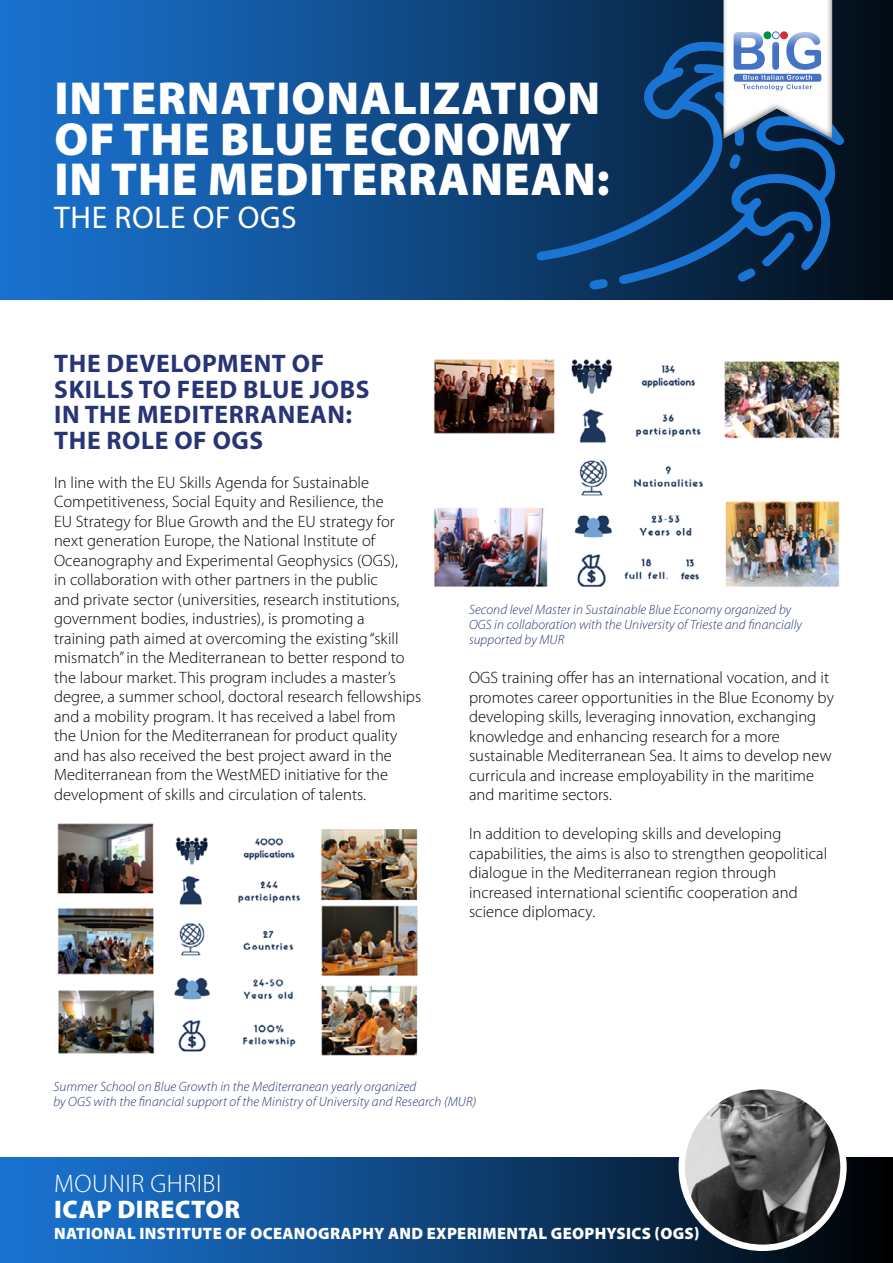
<style>
.page{position:relative;width:893px;height:1263px;background:#fff}
.page>*{position:absolute;margin:0;border:0;box-sizing:border-box;transform-origin:0 0}
.t1{font:900 46.5px/40.5px "Myriad Pro";letter-spacing:.02em;color:#fff}
.t2{font:31.5px "Myriad Pro";letter-spacing:.02em;color:#fff}
.t3{font:700 25.5px/25.5px "Myriad Pro";letter-spacing:.025em;color:#273475}
.t4{font:300 25.5px "Myriad Pro";letter-spacing:.02em;color:#fff}
.t5{font:900 25.5px "Myriad Pro";letter-spacing:.02em;color:#fff}
.t6{font:300 16.5px/19.5px "Myriad Pro";letter-spacing:.005em;color:#000}
.t7{font:900 16.5px "Myriad Pro";letter-spacing:.02em;color:#fff}
.t8{font:italic 300 13.5px/15px "Myriad Pro";letter-spacing:.005em;color:#273475}
</style>
<div class="page">
<svg style="left:0;top:0;width:893px;height:300px;background:#114f90"></svg>
<div style="left:0;top:1157px;width:893px;height:106px;background:linear-gradient(to right,#1b7add,#020508)"></div>
<svg style="left:536px;top:41px;width:308px;height:243px;background:#0b3460"></svg>
<svg style="left:762px;top:232px;width:33px;height:34px"></svg>
<svg style="left:738px;top:268px;width:18px;height:14px"></svg>
<svg style="left:589px;top:279px;width:19px;height:10px"></svg>
<svg style="left:729px;top:154px;width:12px;height:15px"></svg>
<div style="left:710px;top:0;width:135px;height:141px;background:#000;opacity:.55"></div>
<svg style="left:714px;top:0;width:118px;height:146px"></svg>
<div style="left:679px;top:1083px;width:168px;height:168px;background:#fff;border-radius:50%"></div>
<img style="left:685px;top:1089px;width:155px;height:155px;border-radius:78px">
<img style="left:57px;top:823px;width:361px;height:233px">
<img style="left:433px;top:359px;width:407px;height:229px">
<h1 class="t1" style="left:54px;top:77px;width:557px">INTERNATIONALIZATION<br>OF THE BLUE ECONOMY<br>IN THE MEDITERRANEAN:</h1>
<h2 class="t2" style="left:54px;top:198px;width:244px">THE ROLE OF OGS</h2>
<h3 class="t3" style="left:54px;top:350px;width:317px">THE DEVELOPMENT OF<br>SKILLS TO FEED BLUE JOBS<br>IN THE MEDITERRANEAN:<br>THE ROLE OF OGS</h3>
<p class="t6" style="left:54px;top:472px;width:369px">In line with the EU Skills Agenda for Sustainable Competitiveness, Social Equity and Resilience, the<br>EU Strategy for Blue Growth and the EU strategy for next generation Europe, the National Institute of Oceanography and Experimental Geophysics (OGS),<br>in collaboration with other partners in the public<br>and private sector (universities, research institutions, government bodies, industries), is promoting a<br>training path aimed at overcoming the existing “skill mismatch” in the Mediterranean to better respond to the labour market. This program includes a master’s degree, a summer school, doctoral research fellowships and a mobility program. It has received a label from the Union for the Mediterranean for product quality and has also received the best project award in the Mediterranean from the WestMED initiative for the development of skills and circulation of talents.</p>
<p class="t8" style="left:469px;top:602px;width:335px">Second level Master in Sustainable Blue Economy organized by<br>OGS in collaboration with the University of Trieste and financially supported by MUR</p>
<p class="t6" style="left:469px;top:668px;width:366px">OGS training offer has an international vocation, and it promotes career opportunities in the Blue Economy by developing skills, leveraging innovation, exchanging knowledge and enhancing research for a more sustainable Mediterranean Sea. It aims to develop new curricula and increase employability in the maritime and maritime sectors.</p>
<p class="t6" style="left:469px;top:824px;width:360px">In addition to developing skills and developing capabilities, the aims is also to strengthen geopolitical dialogue in the Mediterranean region through increased international scientific cooperation and science diplomacy.</p>
<p class="t8" style="left:53px;top:1079px;width:424px">Summer School on Blue Growth in the Mediterranean yearly organized<br>by OGS with the financial support of the Ministry of University and Research (MUR)</p>
<h3 class="t4" style="left:54px;top:1168px;width:169px">MOUNIR GHRIBI</h3>
<h3 class="t5" style="left:54px;top:1192px;width:188px">ICAP DIRECTOR</h3>
<p class="t7" style="left:54px;top:1222px;width:647px">NATIONAL INSTITUTE OF OCEANOGRAPHY AND EXPERIMENTAL GEOPHYSICS (OGS)</p>
</div>
